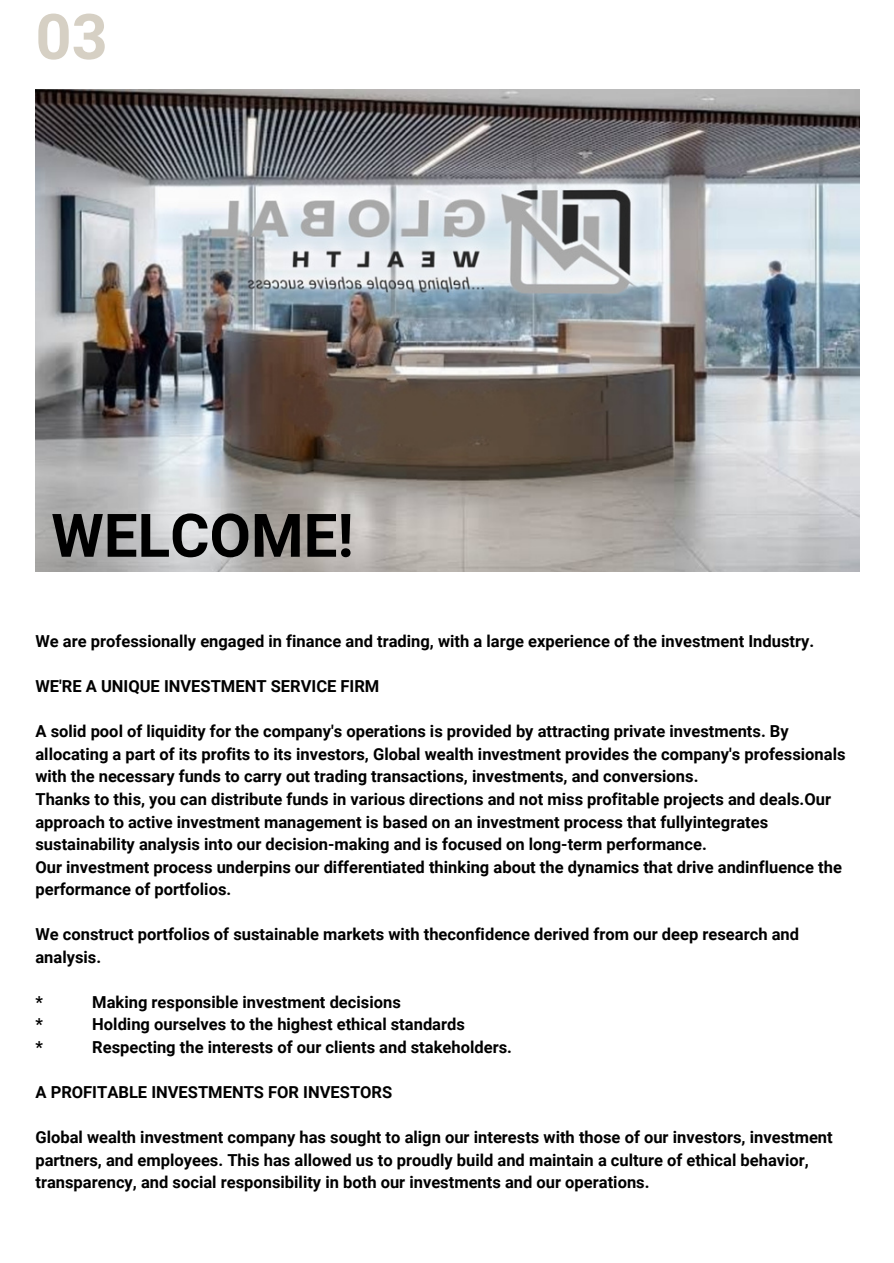
<style>
.page{position:relative;width:894px;height:1263px;background:#fff}
.page>*{position:absolute;margin:0;border:0;box-sizing:border-box;transform-origin:0 0}
.t1{font:700 63px "Roboto";color:#d6d0c4}
.t2{font:700 60px "Roboto";color:#000}
.t3{font:700 16.5px/22.5px "Roboto";color:#000}
</style>
<div class="page">
<img style="left:35px;top:89px;width:823px;height:482px">
<h1 class="t1" style="left:35px;top:1px;width:74px">03</h1>
<h2 class="t2" style="left:51px;top:501px;width:304px">WELCOME!</h2>
<p class="t3" style="left:35px;top:630px;width:780px">We are professionally engaged in finance and trading, with a large experience of the investment Industry.</p>
<p class="t3" style="left:35px;top:675px;width:345px">WE'RE A UNIQUE INVESTMENT SERVICE FIRM</p>
<p class="t3" style="left:35px;top:720px;width:811px">A solid pool of liquidity for the company's operations is provided by attracting private investments. By allocating a part of its profits to its investors, Global wealth investment provides the company's professionals with the necessary funds to carry out trading transactions, investments, and conversions.<br>Thanks to this, you can distribute funds in various directions and not miss profitable projects and deals.Our approach to active investment management is based on an investment process that fullyintegrates sustainability analysis into our decision-making and is focused on long-term performance.<br>Our investment process underpins our differentiated thinking about the dynamics that drive andinfluence the performance of portfolios.</p>
<p class="t3" style="left:35px;top:923px;width:765px">We construct portfolios of sustainable markets with theconfidence derived from our deep research and analysis.</p>
<p class="t3" style="left:35px;top:990px;width:9px">*</p>
<p class="t3" style="left:92px;top:990px;width:310px">Making responsible investment decisions</p>
<p class="t3" style="left:35px;top:1013px;width:9px">*</p>
<p class="t3" style="left:92px;top:1013px;width:374px">Holding ourselves to the highest ethical standards</p>
<p class="t3" style="left:35px;top:1035px;width:9px">*</p>
<p class="t3" style="left:92px;top:1035px;width:421px">Respecting the interests of our clients and stakeholders.</p>
<p class="t3" style="left:35px;top:1080px;width:358px">A PROFITABLE INVESTMENTS FOR INVESTORS</p>
<p class="t3" style="left:35px;top:1125px;width:798px">Global wealth investment company has sought to align our interests with those of our investors, investment partners, and employees. This has allowed us to proudly build and maintain a culture of ethical behavior, transparency, and social responsibility in both our investments and our operations.</p>
</div>
